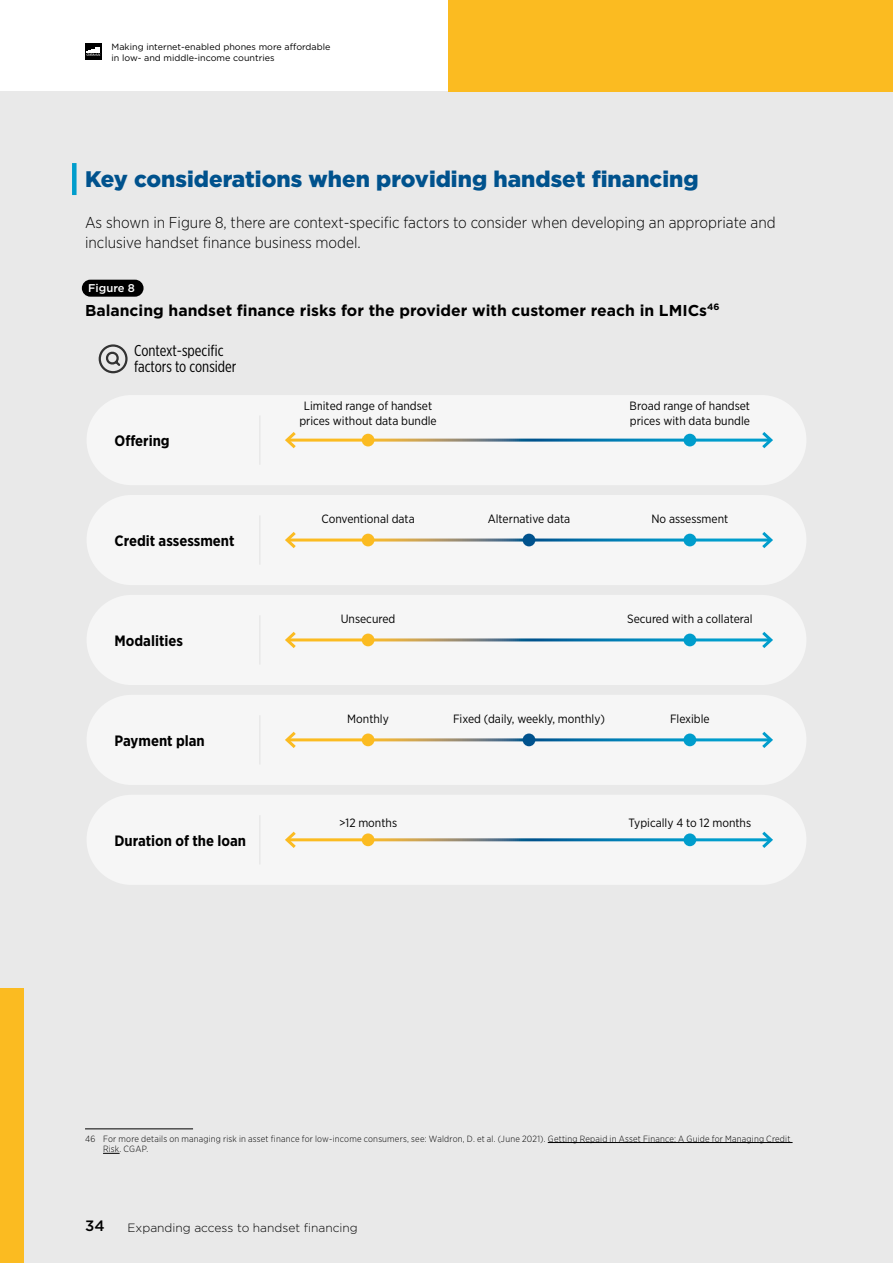
<style>
.page{position:relative;width:893px;height:1263px;background:#fff}
.page>*{position:absolute;margin:0;border:0;box-sizing:border-box;transform-origin:0 0}
.t1{font:900 22.5px "Gotham Pro";color:#00528d}
.t2{font:300 15.75px/20.2px "Gotham Narrow";color:#000}
.t3{font:700 15.75px "Gotham";color:#000}
.t4{font:15.75px/16.5px "Gotham X Narrow";color:#000}
.t5{font:700 15px "Gotham Narrow";color:#000}
.t6{font:500 15px "Gotham";color:#000}
.t7{font:12px/15px "Gotham Narrow";color:#000;text-align:center}
.t8{font:300 12px "Gotham";color:#000}
.t9{font:500 11.25px "Gotham";color:#fff}
.t10{font:300 9px/10.8px "Gotham Narrow";letter-spacing:.02em;color:#000}
.t11{font:9px/10.5px "Gotham";color:#000}
</style>
<div class="page">
<div style="left:0;top:92px;width:893px;height:1171px;background:#e9e9e9"></div>
<div style="left:82px;top:280px;width:62px;height:17px;background:#000;border-radius:8px"></div>
<div style="left:87px;top:495px;width:719px;height:90px;background:#f6f6f6;border-radius:45px"></div>
<hr style="left:287px;top:538px;width:484px;height:3px;background:#fff">
<svg style="left:285px;top:532px;width:14px;height:16px"></svg>
<svg style="left:759px;top:532px;width:14px;height:17px"></svg>
<div style="left:362px;top:534px;width:12px;height:12px;background:#fbbb21;border-radius:50%"></div>
<div style="left:523px;top:534px;width:12px;height:12px;background:#00528d;border-radius:50%"></div>
<div style="left:683px;top:534px;width:13px;height:12px;background:#009dcc;border-radius:50%"></div>
<div style="left:87px;top:395px;width:719px;height:90px;background:#f6f6f6;border-radius:45px"></div>
<hr style="left:287px;top:439px;width:484px;height:3px;background:#fff">
<svg style="left:285px;top:432px;width:14px;height:17px"></svg>
<svg style="left:759px;top:432px;width:14px;height:17px"></svg>
<div style="left:362px;top:434px;width:12px;height:12px;background:#fbbb21;border-radius:50%"></div>
<div style="left:683px;top:434px;width:13px;height:12px;background:#009dcc;border-radius:50%"></div>
<div style="left:87px;top:595px;width:719px;height:90px;background:#f6f6f6;border-radius:45px"></div>
<hr style="left:287px;top:638px;width:484px;height:3px;background:#fff">
<svg style="left:285px;top:632px;width:14px;height:16px"></svg>
<svg style="left:759px;top:632px;width:14px;height:16px"></svg>
<div style="left:362px;top:634px;width:12px;height:12px;background:#fbbb21;border-radius:50%"></div>
<div style="left:683px;top:634px;width:13px;height:12px;background:#009dcc;border-radius:50%"></div>
<div style="left:87px;top:695px;width:719px;height:90px;background:#f6f6f6;border-radius:45px"></div>
<hr style="left:287px;top:738px;width:484px;height:3px;background:#fff">
<svg style="left:285px;top:731px;width:14px;height:17px"></svg>
<svg style="left:759px;top:731px;width:14px;height:17px"></svg>
<div style="left:362px;top:733px;width:12px;height:13px;background:#fbbb21;border-radius:50%"></div>
<div style="left:683px;top:733px;width:13px;height:13px;background:#009dcc;border-radius:50%"></div>
<div style="left:523px;top:733px;width:12px;height:13px;background:#00528d;border-radius:50%"></div>
<div style="left:87px;top:795px;width:719px;height:90px;background:#f6f6f6;border-radius:45px"></div>
<hr style="left:287px;top:838px;width:484px;height:3px;background:#fff">
<svg style="left:285px;top:831px;width:14px;height:17px"></svg>
<svg style="left:759px;top:831px;width:14px;height:17px"></svg>
<div style="left:362px;top:833px;width:12px;height:13px;background:#fbbb21;border-radius:50%"></div>
<div style="left:683px;top:833px;width:13px;height:13px;background:#009dcc;border-radius:50%"></div>
<svg style="left:98px;top:344px;width:30px;height:30px"></svg>
<hr style="left:259px;top:515px;width:2px;height:50px;background:#e9e9e9">
<hr style="left:259px;top:415px;width:2px;height:50px;background:#e9e9e9">
<hr style="left:259px;top:615px;width:2px;height:50px;background:#e9e9e9">
<hr style="left:259px;top:715px;width:2px;height:49px;background:#e9e9e9">
<hr style="left:259px;top:815px;width:2px;height:49px;background:#e9e9e9">
<hr style="left:85px;top:1128px;width:108px;height:1px;background:#000">
<hr style="left:548px;top:1142px;width:245px;height:1px;background:#000">
<svg style="left:103px;top:1153px;width:17px;height:1px"></svg>
<div style="left:72px;top:163px;width:5px;height:32px;background:#009dcc"></div>
<div style="left:449px;top:0;width:444px;height:92px;background:#fbbb21"></div>
<div style="left:0;top:989px;width:24px;height:274px;background:#fbbb21"></div>
<div style="left:85px;top:43px;width:17px;height:17px;background:#000"></div>
<svg style="left:87px;top:47px;width:14px;height:9px"></svg>
<p class="t11" style="left:112px;top:42px;width:220px">Making internet-enabled phones more affordable in low- and middle-income countries</p>
<h1 class="t1" style="left:85px;top:166px;width:615px">Key considerations when providing handset financing</h1>
<h2 class="t2" style="left:85px;top:212px;width:692px">As shown in Figure 8, there are context-specific factors to consider when developing an appropriate and inclusive handset finance business model.</h2>
<p class="t9" style="left:88px;top:280px;width:48px">Figure 8</p>
<h2 class="t3" style="left:85px;top:300px;width:636px">Balancing handset finance risks for the provider with customer reach in LMICs<sup>46</sup></h2>
<h2 class="t4" style="left:134px;top:342px;width:104px">Context-specific factors to consider</h2>
<p class="t5" style="left:114px;top:431px;width:57px">Offering</p>
<p class="t5" style="left:114px;top:531px;width:122px">Credit assessment</p>
<p class="t5" style="left:114px;top:631px;width:70px">Modalities</p>
<p class="t5" style="left:114px;top:731px;width:92px">Payment plan</p>
<p class="t5" style="left:114px;top:831px;width:133px">Duration of the loan</p>
<p class="t7" style="left:299px;top:398px;width:139px">Limited range of handset prices without data bundle</p>
<p class="t7" style="left:630px;top:398px;width:122px;text-align:left">Broad range of handset prices with data bundle</p>
<p class="t7" style="left:321px;top:511px;width:95px">Conventional data</p>
<p class="t7" style="left:488px;top:511px;width:84px">Alternative data</p>
<p class="t7" style="left:651px;top:511px;width:78px">No assessment</p>
<p class="t7" style="left:341px;top:611px;width:56px">Unsecured</p>
<p class="t7" style="left:627px;top:611px;width:127px">Secured with a collateral</p>
<p class="t7" style="left:347px;top:711px;width:43px">Monthly</p>
<p class="t7" style="left:670px;top:711px;width:41px">Flexible</p>
<p class="t7" style="left:453px;top:711px;width:153px">Fixed (daily, weekly, monthly)</p>
<p class="t7" style="left:339px;top:815px;width:60px">&gt;12 months</p>
<p class="t7" style="left:629px;top:815px;width:124px">Typically 4 to 12 months</p>
<p class="t10" style="left:103px;top:1133px;width:689px;text-indent:-18px">46 For more details on managing risk in asset finance for low-income consumers, see: Waldron, D. et al. (June 2021). Getting Repaid in Asset Finance: A Guide for Managing Credit<br>Risk. CGAP.</p>
<p class="t6" style="left:85px;top:1216px;width:21px">34</p>
<p class="t8" style="left:128px;top:1220px;width:232px">Expanding access to handset financing</p>
</div>
